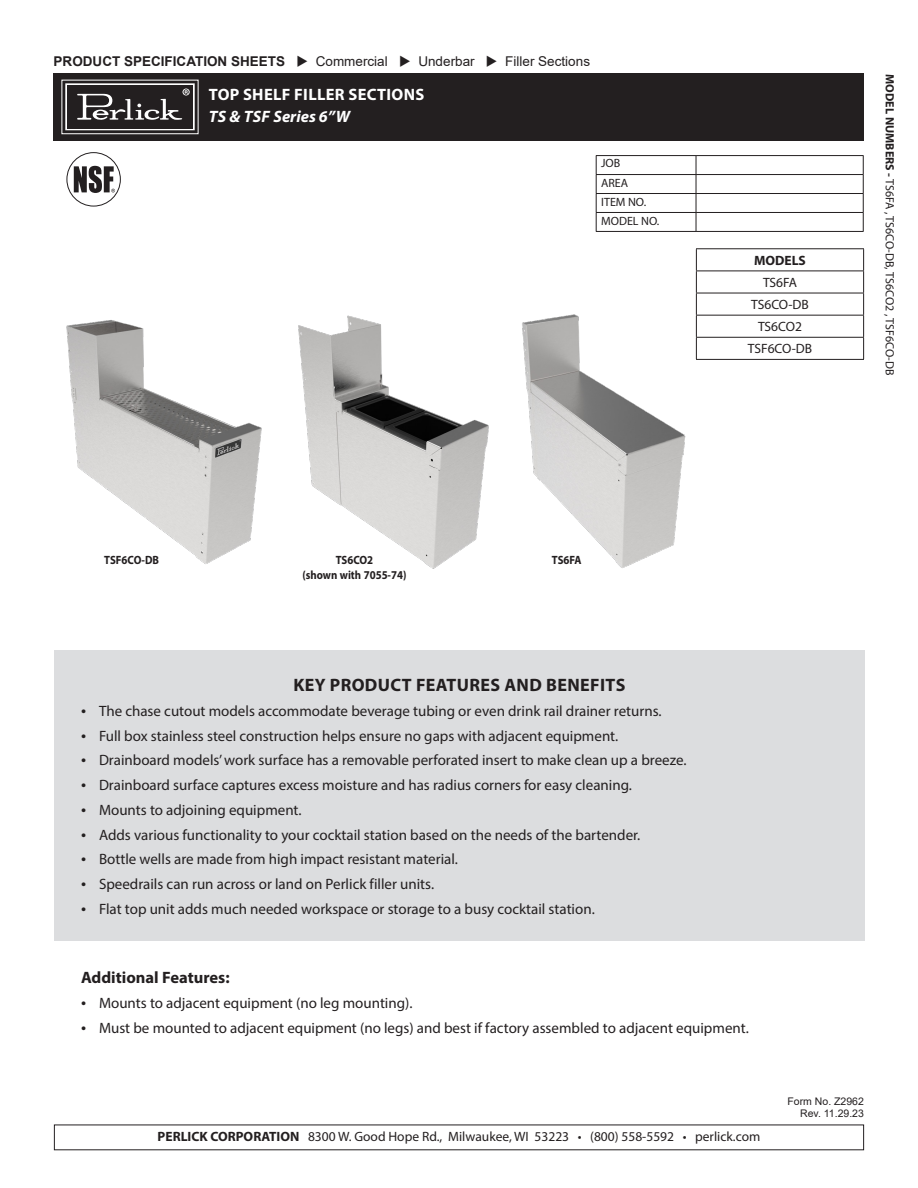
<style>
.page{position:relative;width:918px;height:1188px;background:#fff}
.page>*{position:absolute;margin:0;border:0;box-sizing:border-box;transform-origin:0 0}
.t1{font:700 18px "Myriad Pro";letter-spacing:.02em;color:#231f20}
.t2{font:700 16.5px "Myriad Pro";letter-spacing:.02em;color:#fff}
.t3{font:700 16.5px "Myriad Pro";color:#231f20}
.t4{font:italic 700 16.5px "Myriad Pro";letter-spacing:.01em;color:#fff}
.t5{font:15px "Myriad Pro";color:#231f20}
.t6{font:13.5px "Myriad Pro";color:#231f20}
.t7{font:13.5px "Arial";color:#231f20}
.t8{font:700 13.5px "Myriad Pro";color:#231f20}
.t9{font:12px "Myriad Pro";color:#231f20}
.t10{font:700 12px "Myriad Pro";color:#231f20;scale:.9 1}
.t11{font:10.5px/12.6px "Arial";color:#231f20;text-align:right}
.s1{font-weight:700}
.s2{font-size:18px}
</style>
<div class="page">
<img style="left:522px;top:304px;width:178px;height:264px">
<img style="left:298px;top:315px;width:191px;height:254px">
<div style="left:67px;top:152px;width:54px;height:54px;border:1px solid #231f20;border-radius:50%"></div>
<svg style="left:74px;top:166px;width:41px;height:27px"></svg>
<hr style="left:696px;top:293px;width:168px;height:1px;background:#231f20">
<hr style="left:696px;top:315px;width:168px;height:1px;background:#231f20">
<hr style="left:696px;top:337px;width:168px;height:1px;background:#231f20">
<hr style="left:696px;top:359px;width:168px;height:1px;background:#231f20">
<hr style="left:696px;top:248px;width:168px;height:1px;background:#231f20">
<svg style="left:696px;top:249px;width:1px;height:110px"></svg>
<svg style="left:863px;top:249px;width:1px;height:110px"></svg>
<hr style="left:696px;top:271px;width:168px;height:1px;background:#231f20">
<hr style="left:596px;top:155px;width:100px;height:1px;background:#231f20">
<hr style="left:696px;top:155px;width:168px;height:1px;background:#231f20">
<hr style="left:596px;top:174px;width:100px;height:1px;background:#231f20">
<hr style="left:696px;top:174px;width:168px;height:1px;background:#231f20">
<hr style="left:596px;top:193px;width:100px;height:1px;background:#231f20">
<hr style="left:696px;top:193px;width:168px;height:1px;background:#231f20">
<hr style="left:596px;top:212px;width:100px;height:1px;background:#231f20">
<svg style="left:596px;top:156px;width:1px;height:75px"></svg>
<hr style="left:696px;top:212px;width:168px;height:1px;background:#231f20">
<svg style="left:696px;top:156px;width:1px;height:75px"></svg>
<svg style="left:863px;top:156px;width:1px;height:75px"></svg>
<hr style="left:596px;top:231px;width:100px;height:1px;background:#231f20">
<hr style="left:696px;top:231px;width:168px;height:1px;background:#231f20">
<div style="left:54px;top:73px;width:810px;height:68px;background:#231f20"></div>
<svg style="left:65px;top:83px;width:130px;height:48px"></svg>
<div style="left:62px;top:80px;width:136px;height:54px;border:1px solid #fff"></div>
<div style="left:54px;top:651px;width:811px;height:290px;background:#dcdddf"></div>
<img style="left:66px;top:320px;width:196px;height:244px">
<p class="t7" style="left:54px;top:52px;width:538px"><span class="s1">PRODUCT SPECIFICATION SHEETS</span> ◆ Commercial ◆ Underbar ◆ Filler Sections</p>
<p class="t2" style="left:209px;top:84px;width:217px">TOP SHELF FILLER SECTIONS</p>
<p class="t4" style="left:209px;top:106px;width:143px">TS &amp; TSF Series 6”W</p>
<p class="t9" style="left:601px;top:156px;width:21px">JOB</p>
<p class="t9" style="left:601px;top:176px;width:29px">AREA</p>
<p class="t9" style="left:601px;top:195px;width:47px">ITEM NO.</p>
<p class="t9" style="left:601px;top:214px;width:60px">MODEL NO.</p>
<p class="t8" style="left:754px;top:252px;width:53px">MODELS</p>
<p class="t6" style="left:763px;top:274px;width:35px">TS6FA</p>
<p class="t6" style="left:751px;top:296px;width:59px">TS6CO-DB</p>
<p class="t6" style="left:758px;top:318px;width:45px">TS6CO2</p>
<p class="t6" style="left:748px;top:341px;width:66px">TSF6CO-DB</p>
<p class="t9" style="left:897px;top:74px;width:303px;rotate:90deg"><span class="s1">MODEL NUMBERS -</span> TS6FA , TS6CO-DB, TS6CO2 , TSF6CO-DB</p>
<p class="t10" style="left:104px;top:553px;width:62px">TSF6CO-DB</p>
<p class="t10" style="left:336px;top:553px;width:43px">TS6CO2</p>
<p class="t10" style="left:302px;top:567px;width:117px">(shown with 7055-74)</p>
<p class="t10" style="left:552px;top:553px;width:35px">TS6FA</p>
<p class="t1" style="left:293px;top:673px;width:334px">KEY PRODUCT FEATURES AND BENEFITS</p>
<p class="t5" style="left:81px;top:702px;width:582px"><span class="s2">•</span> The chase cutout models accommodate beverage tubing or even drink rail drainer returns.</p>
<p class="t5" style="left:81px;top:726px;width:539px"><span class="s2">•</span> Full box stainless steel construction helps ensure no gaps with adjacent equipment.</p>
<p class="t5" style="left:81px;top:751px;width:607px"><span class="s2">•</span> Drainboard models’ work surface has a removable perforated insert to make clean up a breeze.</p>
<p class="t5" style="left:81px;top:776px;width:552px"><span class="s2">•</span> Drainboard surface captures excess moisture and has radius corners for easy cleaning.</p>
<p class="t5" style="left:81px;top:801px;width:222px"><span class="s2">•</span> Mounts to adjoining equipment.</p>
<p class="t5" style="left:81px;top:825px;width:561px"><span class="s2">•</span> Adds various functionality to your cocktail station based on the needs of the bartender.</p>
<p class="t5" style="left:81px;top:850px;width:378px"><span class="s2">•</span> Bottle wells are made from high impact resistant material.</p>
<p class="t5" style="left:81px;top:875px;width:355px"><span class="s2">•</span> Speedrails can run across or land on Perlick filler units.</p>
<p class="t5" style="left:81px;top:900px;width:515px"><span class="s2">•</span> Flat top unit adds much needed workspace or storage to a busy cocktail station.</p>
<p class="t3" style="left:81px;top:967px;width:150px">Additional Features:</p>
<p class="t5" style="left:81px;top:994px;width:333px"><span class="s2">•</span> Mounts to adjacent equipment (no leg mounting).</p>
<p class="t5" style="left:81px;top:1018px;width:669px"><span class="s2">•</span> Must be mounted to adjacent equipment (no legs) and best if factory assembled to adjacent equipment.</p>
<p class="t6" style="left:158px;top:1128px;width:604px"><span class="s1">PERLICK CORPORATION</span> 8300 W. Good Hope Rd., Milwaukee, WI 53223 • (800) 558-5592 • perlick.com</p>
<p class="t11" style="left:788px;top:1095px;width:78px">Form No. Z2962<br>Rev. 11.29.23</p>
</div>
